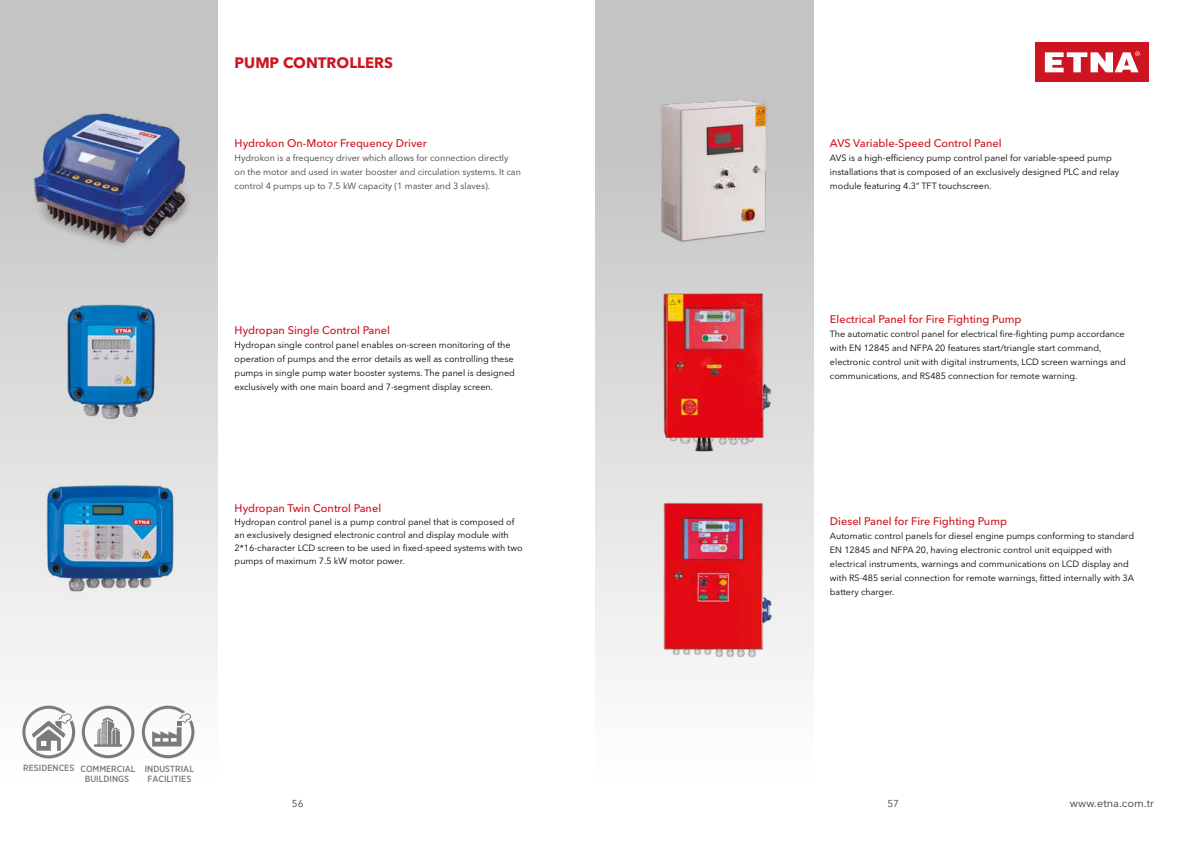
<style>
.page{position:relative;width:1191px;height:842px;background:#fff}
.page>*{position:absolute;margin:0;border:0;box-sizing:border-box;transform-origin:0 0}
.t1{font:700 15px "Avenir Next LT Pro";color:#cd1421}
.t2{font:500 11px "Avenir Next LT Pro";color:#cd1421}
.t3{font:11px "Avenir Next LT Pro";color:#3c3c3b}
.t4{font:10px "Avenir Next LT Pro";color:#3c3c3b}
.t5{font:9px/14px "Avenir Next LT Pro";color:#000}
.t6{font:9px/14px "Avenir Next LT Pro";color:#3c3c3b}
.t7{font:500 9px/10.8px "Gotham Narrow";color:#7b7b7a;text-align:center}
</style>
<div class="page">
<div style="left:1035px;top:43px;width:113px;height:39px;background:#cd1421"></div>
<svg style="left:1044px;top:51px;width:96px;height:21px"></svg>
<div style="left:0;top:0;width:218px;height:842px;background:linear-gradient(to bottom,#bbb,#fff)"></div>
<div style="left:595px;top:0;width:218px;height:842px;background:linear-gradient(to bottom,#bbb,#fff)"></div>
<img style="left:27px;top:108px;width:167px;height:149px">
<img style="left:44px;top:485px;width:133px;height:108px">
<img style="left:62px;top:302px;width:97px;height:119px">
<img style="left:661px;top:292px;width:111px;height:164px">
<img style="left:658px;top:501px;width:115px;height:167px">
<img style="left:654px;top:94px;width:120px;height:153px">
<svg style="left:82px;top:706px;width:52px;height:52px"></svg>
<svg style="left:22px;top:706px;width:53px;height:52px"></svg>
<svg style="left:142px;top:706px;width:52px;height:52px"></svg>
<h1 class="t1" style="left:235px;top:53px;width:160px">PUMP CONTROLLERS</h1>
<p class="t2" style="left:235px;top:136px;width:194px">Hydrokon On-Motor Frequency Driver</p>
<p class="t6" style="left:235px;top:151px;width:288px">Hydrokon is a frequency driver which allows for connection directly on the motor and used in water booster and circulation systems. It can control 4 pumps up to 7.5 kW capacity (1 master and 3 slaves).</p>
<p class="t2" style="left:235px;top:323px;width:157px">Hydropan Single Control Panel</p>
<p class="t5" style="left:235px;top:337px;width:282px">Hydropan single control panel enables on-screen monitoring of the operation of pumps and the error details as well as controlling these pumps in single pump water booster systems. The panel is designed exclusively with one main board and 7-segment display screen.</p>
<p class="t2" style="left:235px;top:502px;width:148px">Hydropan Twin Control Panel</p>
<p class="t5" style="left:235px;top:516px;width:289px;line-height:13px">Hydropan control panel is a pump control panel that is composed of an exclusively designed electronic control and display module with 2*16-character LCD screen to be used in fixed-speed systems with two pumps of maximum 7.5 kW motor power.</p>
<p class="t2" style="left:830px;top:136px;width:173px">AVS Variable-Speed Control Panel</p>
<p class="t5" style="left:830px;top:151px;width:291px">AVS is a high-efficiency pump control panel for variable-speed pump installations that is composed of an exclusively designed PLC and relay module featuring 4.3” TFT touchscreen.</p>
<p class="t2" style="left:830px;top:312px;width:193px">Electrical Panel for Fire Fighting Pump</p>
<p class="t5" style="left:830px;top:326px;width:297px">The automatic control panel for electrical fire-fighting pump accordance with EN 12845 and NFPA 20 features start/triangle start command, electronic control unit with digital instruments, LCD screen warnings and communications, and RS485 connection for remote warning.</p>
<p class="t2" style="left:830px;top:515px;width:179px">Diesel Panel for Fire Fighting Pump</p>
<p class="t5" style="left:830px;top:529px;width:306px">Automatic control panels for diesel engine pumps conforming to standard EN 12845 and NFPA 20, having electronic control unit equipped with electrical instruments, warnings and communications on LCD display and with RS-485 serial connection for remote warnings, fitted internally with 3A battery charger.</p>
<p class="t7" style="left:23px;top:763px;width:53px">RESIDENCES</p>
<p class="t7" style="left:145px;top:763px;width:51px">INDUSTRIAL<br>FACILITIES</p>
<p class="t7" style="left:80px;top:763px;width:57px">COMMERCIAL<br>BUILDINGS</p>
<p class="t4" style="left:292px;top:798px;width:13px">56</p>
<p class="t4" style="left:887px;top:798px;width:13px">57</p>
<p class="t3" style="left:1070px;top:796px;width:86px">www.etna.com.tr</p>
</div>
